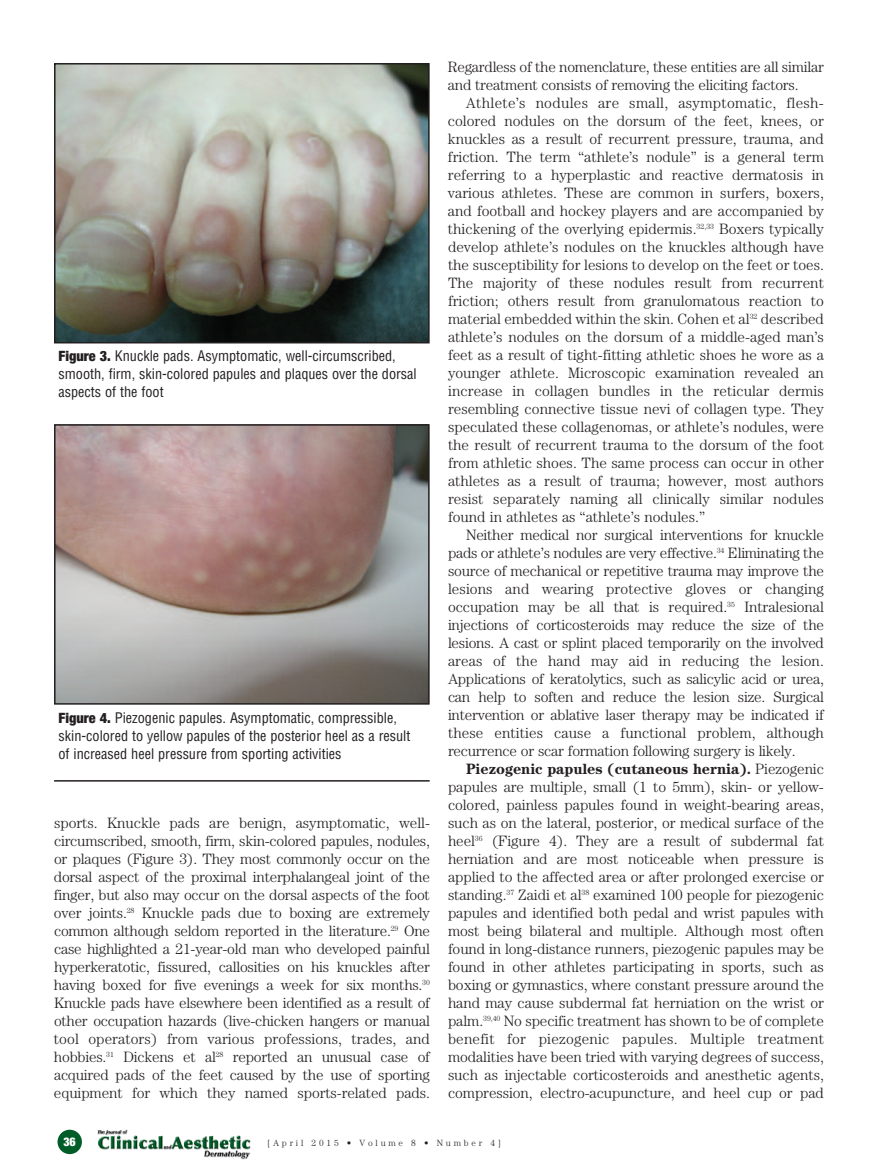
<style>
.page{position:relative;width:878px;height:1175px;background:#fff}
.page>*{position:absolute;margin:0;border:0;box-sizing:border-box;transform-origin:0 0}
.t1{font:300 15px/18px "Century Std";letter-spacing:-.015em;color:#231f20;text-align:justify}
.t2{font:condensed 14.25px/18px "Helvetica";color:#231f20}
.t3{font:900 condensed 12px "Helvetica Neue LT Std";color:#fff}
.t4{font:300 9px "Century Std";letter-spacing:.31em;color:#231f20}
.s1{font-family:"Helvetica Neue LT Std";font-weight:900}
.s2{font-weight:700}
</style>
<div class="page">
<div style="left:58px;top:1129px;width:24px;height:25px;background:#005d28;border-radius:50%"></div>
<img style="left:97px;top:1129px;width:154px;height:30px">
<img style="left:57px;top:66px;width:369px;height:274px">
<div style="left:54px;top:63px;width:375px;height:280px;border:2px solid #231f20"></div>
<img style="left:57px;top:427px;width:369px;height:274px">
<div style="left:54px;top:424px;width:375px;height:280px;border:2px solid #231f20"></div>
<hr style="left:54px;top:780px;width:375px;height:1px;background:#231f20">
<p class="t2" style="left:58px;top:346px;width:360px"><span class="s1">Figure 3.</span> Knuckle pads. Asymptomatic, well-circumscribed, smooth, firm, skin-colored papules and plaques over the dorsal aspects of the foot</p>
<p class="t2" style="left:59px;top:708px;width:353px"><span class="s1">Figure 4.</span> Piezogenic papules. Asymptomatic, compressible, skin-colored to yellow papules of the posterior heel as a result of increased heel pressure from sporting activities</p>
<p class="t1" style="left:54px;top:815px;width:377px">sports. Knuckle pads are benign, asymptomatic, well&shy;circumscribed, smooth, firm, skin-colored papules, nodules, or plaques (Figure 3). They most commonly occur on the dorsal aspect of the proximal interphalangeal joint of the finger, but also may occur on the dorsal aspects of the foot over joints.<sup>28</sup> Knuckle pads due to boxing are extremely common although seldom reported in the literature.<sup>29</sup> One case highlighted a 21-year-old man who developed painful hyperkeratotic, fissured, callosities on his knuckles after having boxed for five evenings a week for six months.<sup>30<br></sup>Knuckle pads have elsewhere been identified as a result of other occupation hazards (live-chicken hangers or manual tool operators) from various professions, trades, and hobbies.<sup>31</sup> Dickens et al<sup>28</sup> reported an unusual case of acquired pads of the feet caused by the use of sporting equipment for which they named sports-related pads.</p>
<p class="t1" style="left:448px;top:59px;width:377px">Regardless of the nomenclature, these entities are all similar and treatment consists of removing the eliciting factors.</p>
<p class="t1" style="left:448px;top:95px;width:377px;text-indent:18px">Athlete’s nodules are small, asymptomatic, flesh&shy;colored nodules on the dorsum of the feet, knees, or knuckles as a result of recurrent pressure, trauma, and friction. The term “athlete’s nodule” is a general term referring to a hyperplastic and reactive dermatosis in various athletes. These are common in surfers, boxers, and football and hockey players and are accompanied by thickening of the overlying epidermis.<sup>32,33</sup> Boxers typically develop athlete’s nodules on the knuckles although have the susceptibility for lesions to develop on the feet or toes.<br>The majority of these nodules result from recurrent friction; others result from granulomatous reaction to material embedded within the skin. Cohen et al<sup>32</sup> described athlete’s nodules on the dorsum of a middle-aged man’s feet as a result of tight-fitting athletic shoes he wore as a younger athlete. Microscopic examination revealed an increase in collagen bundles in the reticular dermis resembling connective tissue nevi of collagen type. They speculated these collagenomas, or athlete’s nodules, were the result of recurrent trauma to the dorsum of the foot from athletic shoes. The same process can occur in other athletes as a result of trauma; however, most authors resist separately naming all clinically similar nodules found in athletes as “athlete’s nodules.”</p>
<p class="t1" style="left:448px;top:527px;width:377px;text-indent:18px">Neither medical nor surgical interventions for knuckle pads or athlete’s nodules are very effective.<sup>34</sup> Eliminating the source of mechanical or repetitive trauma may improve the lesions and wearing protective gloves or changing occupation may be all that is required.<sup>35</sup> Intralesional injections of corticosteroids may reduce the size of the lesions. A cast or splint placed temporarily on the involved areas of the hand may aid in reducing the lesion.<br>Applications of keratolytics, such as salicylic acid or urea, can help to soften and reduce the lesion size. Surgical intervention or ablative laser therapy may be indicated if these entities cause a functional problem, although recurrence or scar formation following surgery is likely.</p>
<p class="t1" style="left:448px;top:761px;width:377px;text-indent:18px"><span class="s2">Piezogenic papules (cutaneous hernia).</span> Piezogenic papules are multiple, small (1 to 5mm), skin- or yellow&shy;colored, painless papules found in weight-bearing areas, such as on the lateral, posterior, or medical surface of the heel<sup>36</sup> (Figure 4). They are a result of subdermal fat herniation and are most noticeable when pressure is applied to the affected area or after prolonged exercise or standing.<sup>37</sup> Zaidi et al<sup>38</sup> examined 100 people for piezogenic papules and identified both pedal and wrist papules with most being bilateral and multiple. Although most often found in long-distance runners, piezogenic papules may be found in other athletes participating in sports, such as boxing or gymnastics, where constant pressure around the hand may cause subdermal fat herniation on the wrist or palm.<sup>39,40</sup> No specific treatment has shown to be of complete benefit for piezogenic papules. Multiple treatment modalities have been tried with varying degrees of success, such as injectable corticosteroids and anesthetic agents, compression, electro-acupuncture, and heel cup or pad</p>
<p class="t3" style="left:64px;top:1137px;width:14px">36</p>
<p class="t4" style="left:267px;top:1139px;width:234px">[April 2015 • Volume 8 • Number 4]</p>
</div>
